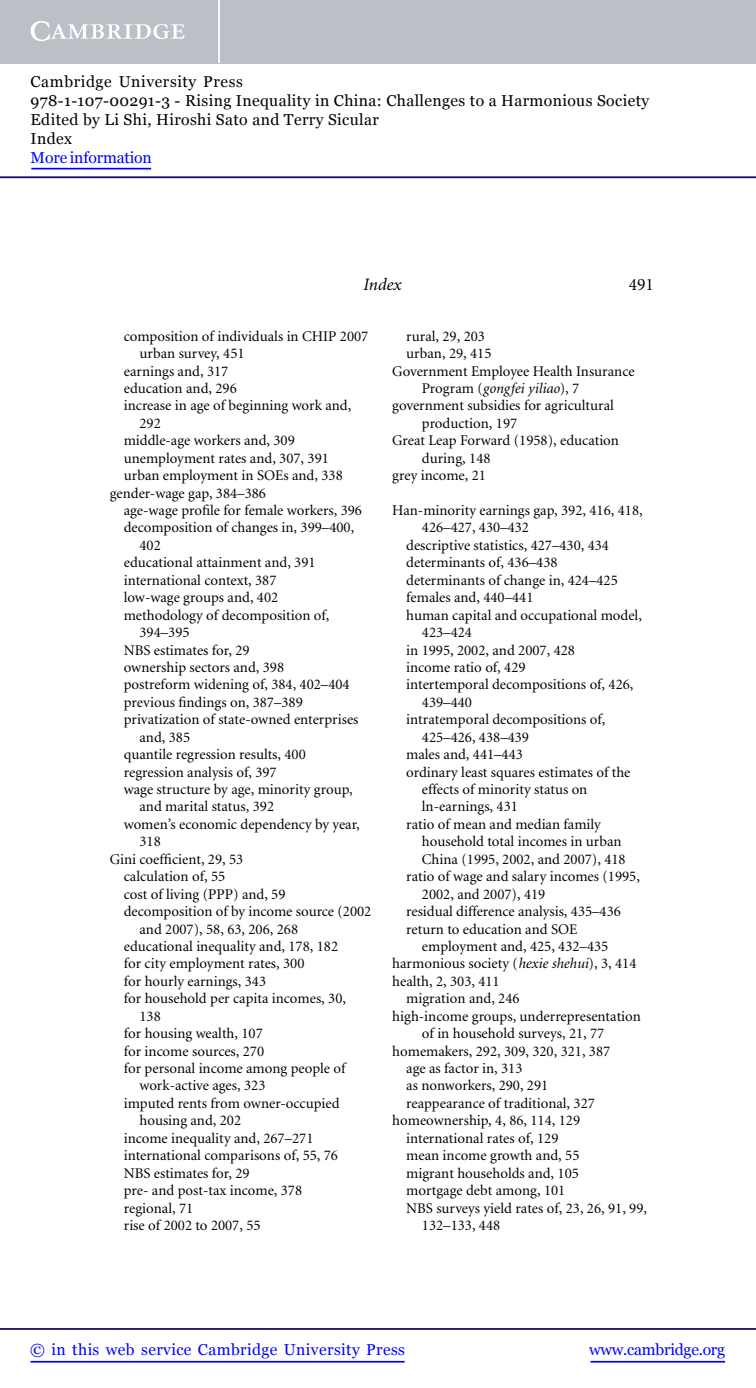
<style>
.page{position:relative;width:756px;height:1388px;background:#fff}
.page>*{position:absolute;margin:0;border:0;box-sizing:border-box;transform-origin:0 0}
.t1{font:italic 17.5px "Minion";color:#000}
.t2{font:17.5px "Minion";color:#000}
.t3{font:15.75px/18.9px "Georgia";letter-spacing:.025em;color:#000}
.t4{font:15.75px "Georgia";letter-spacing:.025em;color:#00f}
.t5{font:15.75px "Georgia";letter-spacing:-.015em;color:#00f}
.t6{font:15.75px "Georgia";letter-spacing:-.01em;color:#00f}
.t7{font:14.88px "Minion";color:#000}
.t8{font:italic 14.88px "Minion";color:#000}
.s1{font-style:normal}
.s2{font-style:italic}
</style>
<div class="page">
<hr style="left:591px;top:1361px;width:134px;height:1px;background:#00f">
<hr style="left:0;top:1328px;width:756px;height:2px;background:#150666">
<hr style="left:31px;top:1361px;width:374px;height:1px;background:#00f">
<div style="left:0;top:0;width:756px;height:63px;background:#bac0c6"></div>
<svg style="left:31px;top:21px;width:154px;height:20px"></svg>
<hr style="left:218px;top:0;width:2px;height:63px;background:#fff">
<hr style="left:0;top:176px;width:756px;height:2px;background:#150666">
<hr style="left:31px;top:168px;width:120px;height:1px;background:#00f">
<p class="t3" style="left:31px;top:72px;width:620px">Cambridge University Press<br>978-1-107-00291-3 - Rising Inequality in China: Challenges to a Harmonious Society Edited by Li Shi, Hiroshi Sato and Terry Sicular<br>Index</p>
<p class="t6" style="left:31px;top:148px;width:123px">More information</p>
<p class="t1" style="left:363px;top:278px;width:39px">Index</p>
<p class="t2" style="left:629px;top:278px;width:27px">491</p>
<p class="t7" style="left:124px;top:330px;width:246px">composition of individuals in CHIP 2007</p>
<p class="t7" style="left:139px;top:347px;width:107px">urban survey, 451</p>
<p class="t7" style="left:124px;top:365px;width:106px">earnings and, 317</p>
<p class="t7" style="left:124px;top:382px;width:115px">education and, 296</p>
<p class="t7" style="left:124px;top:400px;width:229px">increase in age of beginning work and,</p>
<p class="t7" style="left:139px;top:417px;width:23px">292</p>
<p class="t7" style="left:124px;top:435px;width:172px">middle-age workers and, 309</p>
<p class="t7" style="left:124px;top:452px;width:207px">unemployment rates and, 307, 391</p>
<p class="t7" style="left:124px;top:470px;width:220px">urban employment in SOEs and, 338</p>
<p class="t7" style="left:110px;top:487px;width:158px">gender-wage gap, 384–386</p>
<p class="t7" style="left:124px;top:504px;width:240px">age-wage profile for female workers, 396</p>
<p class="t7" style="left:124px;top:522px;width:232px">decomposition of changes in, 399–400,</p>
<p class="t7" style="left:139px;top:539px;width:23px">402</p>
<p class="t7" style="left:124px;top:557px;width:193px">educational attainment and, 391</p>
<p class="t7" style="left:124px;top:574px;width:154px">international context, 387</p>
<p class="t7" style="left:124px;top:592px;width:156px">low-wage groups and, 402</p>
<p class="t7" style="left:124px;top:609px;width:207px">methodology of decomposition of,</p>
<p class="t7" style="left:139px;top:626px;width:52px">394–395</p>
<p class="t7" style="left:124px;top:644px;width:127px">NBS estimates for, 29</p>
<p class="t7" style="left:124px;top:661px;width:162px">ownership sectors and, 398</p>
<p class="t7" style="left:124px;top:679px;width:227px">postreform widening of, 384, 402–404</p>
<p class="t7" style="left:124px;top:696px;width:180px">previous findings on, 387–389</p>
<p class="t7" style="left:124px;top:714px;width:236px">privatization of state-owned enterprises</p>
<p class="t7" style="left:139px;top:731px;width:52px">and, 385</p>
<p class="t7" style="left:124px;top:748px;width:184px">quantile regression results, 400</p>
<p class="t7" style="left:124px;top:766px;width:154px">regression analysis of, 397</p>
<p class="t7" style="left:124px;top:783px;width:230px">wage structure by age, minority group,</p>
<p class="t7" style="left:139px;top:801px;width:136px">and marital status, 392</p>
<p class="t7" style="left:124px;top:818px;width:238px">women’s economic dependency by year,</p>
<p class="t7" style="left:139px;top:836px;width:23px">318</p>
<p class="t7" style="left:110px;top:853px;width:135px">Gini coefficient, 29, 53</p>
<p class="t7" style="left:124px;top:871px;width:103px">calculation of, 55</p>
<p class="t7" style="left:124px;top:888px;width:163px">cost of living (PPP) and, 59</p>
<p class="t7" style="left:124px;top:905px;width:249px">decomposition of by income source (2002</p>
<p class="t7" style="left:139px;top:923px;width:160px">and 2007), 58, 63, 206, 268</p>
<p class="t7" style="left:124px;top:940px;width:216px">educational inequality and, 178, 182</p>
<p class="t7" style="left:124px;top:958px;width:182px">for city employment rates, 300</p>
<p class="t7" style="left:124px;top:975px;width:144px">for hourly earnings, 343</p>
<p class="t7" style="left:124px;top:993px;width:224px">for household per capita incomes, 30,</p>
<p class="t7" style="left:139px;top:1010px;width:23px">138</p>
<p class="t7" style="left:124px;top:1027px;width:141px">for housing wealth, 107</p>
<p class="t7" style="left:124px;top:1045px;width:142px">for income sources, 270</p>
<p class="t7" style="left:124px;top:1062px;width:223px">for personal income among people of</p>
<p class="t7" style="left:139px;top:1080px;width:128px">work-active ages, 323</p>
<p class="t7" style="left:124px;top:1097px;width:217px">imputed rents from owner-occupied</p>
<p class="t7" style="left:139px;top:1115px;width:103px">housing and, 202</p>
<p class="t7" style="left:124px;top:1132px;width:191px">income inequality and, 267–271</p>
<p class="t7" style="left:124px;top:1149px;width:216px">international comparisons of, 55, 76</p>
<p class="t7" style="left:124px;top:1167px;width:127px">NBS estimates for, 29</p>
<p class="t7" style="left:124px;top:1184px;width:180px">pre- and post-tax income, 378</p>
<p class="t7" style="left:124px;top:1202px;width:71px">regional, 71</p>
<p class="t7" style="left:124px;top:1219px;width:138px">rise of 2002 to 2007, 55</p>
<p class="t7" style="left:406px;top:330px;width:80px">rural, 29, 203</p>
<p class="t7" style="left:406px;top:347px;width:87px">urban, 29, 415</p>
<p class="t7" style="left:392px;top:365px;width:244px">Government Employee Health Insurance</p>
<p class="t8" style="left:422px;top:382px;width:159px"><span class="s1">Program (</span>gongfei yiliao<span class="s1">), 7</span></p>
<p class="t7" style="left:392px;top:400px;width:223px">government subsidies for agricultural</p>
<p class="t7" style="left:422px;top:417px;width:97px">production, 197</p>
<p class="t7" style="left:392px;top:435px;width:228px">Great Leap Forward (1958), education</p>
<p class="t7" style="left:422px;top:452px;width:70px">during, 148</p>
<p class="t7" style="left:392px;top:470px;width:95px">grey income, 21</p>
<p class="t7" style="left:392px;top:504px;width:252px">Han-minority earnings gap, 392, 416, 418,</p>
<p class="t7" style="left:422px;top:522px;width:109px">426–427, 430–432</p>
<p class="t7" style="left:406px;top:539px;width:204px">descriptive statistics, 427–430, 434</p>
<p class="t7" style="left:406px;top:557px;width:153px">determinants of, 436–438</p>
<p class="t7" style="left:406px;top:574px;width:213px">determinants of change in, 424–425</p>
<p class="t7" style="left:406px;top:592px;width:129px">females and, 440–441</p>
<p class="t7" style="left:406px;top:609px;width:237px">human capital and occupational model,</p>
<p class="t7" style="left:422px;top:626px;width:52px">423–424</p>
<p class="t7" style="left:406px;top:644px;width:170px">in 1995, 2002, and 2007, 428</p>
<p class="t7" style="left:406px;top:661px;width:121px">income ratio of, 429</p>
<p class="t7" style="left:406px;top:679px;width:229px">intertemporal decompositions of, 426,</p>
<p class="t7" style="left:422px;top:696px;width:52px">439–440</p>
<p class="t7" style="left:406px;top:714px;width:201px">intratemporal decompositions of,</p>
<p class="t7" style="left:422px;top:731px;width:109px">425–426, 438–439</p>
<p class="t7" style="left:406px;top:748px;width:118px">males and, 441–443</p>
<p class="t7" style="left:406px;top:766px;width:226px">ordinary least squares estimates of the</p>
<p class="t7" style="left:422px;top:783px;width:167px">effects of minority status on</p>
<p class="t7" style="left:422px;top:801px;width:97px">ln-earnings, 431</p>
<p class="t7" style="left:406px;top:818px;width:196px">ratio of mean and median family</p>
<p class="t7" style="left:422px;top:836px;width:201px">household total incomes in urban</p>
<p class="t7" style="left:422px;top:853px;width:205px">China (1995, 2002, and 2007), 418</p>
<p class="t7" style="left:406px;top:870px;width:235px">ratio of wage and salary incomes (1995,</p>
<p class="t7" style="left:422px;top:888px;width:125px">2002, and 2007), 419</p>
<p class="t7" style="left:406px;top:905px;width:216px">residual difference analysis, 435–436</p>
<p class="t7" style="left:406px;top:923px;width:173px">return to education and SOE</p>
<p class="t7" style="left:422px;top:940px;width:188px">employment and, 425, 432–435</p>
<p class="t7" style="left:392px;top:958px;width:246px">harmonious society (<span class="s2">hexie shehui</span>), 3, 414</p>
<p class="t7" style="left:392px;top:975px;width:109px">health, 2, 303, 411</p>
<p class="t7" style="left:406px;top:993px;width:115px">migration and, 246</p>
<p class="t7" style="left:392px;top:1010px;width:250px">high-income groups, underrepresentation</p>
<p class="t7" style="left:422px;top:1027px;width:184px">of in household surveys, 21, 77</p>
<p class="t7" style="left:392px;top:1045px;width:220px">homemakers, 292, 309, 320, 321, 387</p>
<p class="t7" style="left:406px;top:1062px;width:118px">age as factor in, 313</p>
<p class="t7" style="left:406px;top:1080px;width:144px">as nonworkers, 290, 291</p>
<p class="t7" style="left:406px;top:1097px;width:190px">reappearance of traditional, 327</p>
<p class="t7" style="left:392px;top:1115px;width:189px">homeownership, 4, 86, 114, 129</p>
<p class="t7" style="left:406px;top:1132px;width:154px">international rates of, 129</p>
<p class="t7" style="left:406px;top:1149px;width:175px">mean income growth and, 55</p>
<p class="t7" style="left:406px;top:1167px;width:174px">migrant households and, 105</p>
<p class="t7" style="left:406px;top:1184px;width:161px">mortgage debt among, 101</p>
<p class="t7" style="left:406px;top:1202px;width:242px">NBS surveys yield rates of, 23, 26, 91, 99,</p>
<p class="t7" style="left:422px;top:1219px;width:80px">132–133, 448</p>
<p class="t4" style="left:30px;top:1340px;width:376px">© in this web service Cambridge University Press</p>
<p class="t5" style="left:589px;top:1340px;width:137px">www.cambridge.org</p>
</div>
